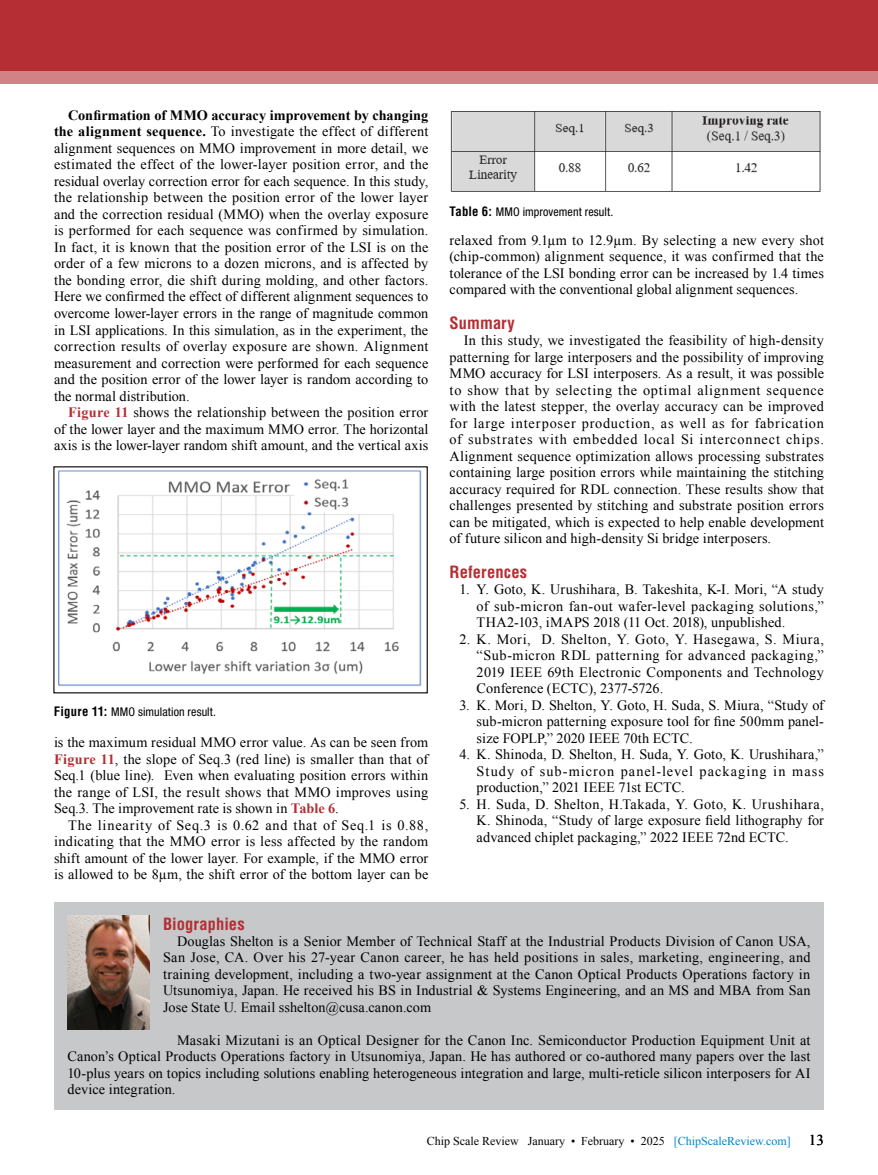
<style>
.page{position:relative;width:878px;height:1175px;background:#fff}
.page>*{position:absolute;margin:0;border:0;box-sizing:border-box;transform-origin:0 0}
.t1{font:700 condensed 16.5px "Helvetica LT Std";letter-spacing:.005em;color:#b42e34}
.t2{font:14.25px/16.5px "Times New Roman";letter-spacing:.005em;color:#000;text-align:justify}
.t3{font:12px "Times New Roman";color:#000}
.t4{font:condensed 12px "Helvetica Neue LT Std";letter-spacing:.01em;color:#000}
.s1{font-weight:700}
.s2{font-weight:700;color:#b42e34}
.s3{font-family:"Helvetica LT Std";font-weight:700;font-size:12.75px}
.s4{color:#0083ca}
.s5{font-size:15px}
</style>
<div class="page">
<img style="left:450px;top:111px;width:371px;height:81px">
<div style="left:54px;top:902px;width:770px;height:208px;background:#c7c8ca"></div>
<img style="left:68px;top:915px;width:82px;height:114px">
<div style="left:0;top:0;width:878px;height:70px;background:#b42e34"></div>
<div style="left:0;top:70px;width:878px;height:13px;background:#d28185"></div>
<img style="left:58px;top:470px;width:364px;height:216px">
<p class="t2" style="left:54px;top:107px;width:376px;text-indent:14px"><span class="s1">Confirmation of MMO accuracy improvement by changing the alignment sequence.</span> To investigate the effect of different alignment sequences on MMO improvement in more detail, we estimated the effect of the lower-layer position error, and the residual overlay correction error for each sequence. In this study, the relationship between the position error of the lower layer and the correction residual (MMO) when the overlay exposure is performed for each sequence was confirmed by simulation.<br>In fact, it is known that the position error of the LSI is on the order of a few microns to a dozen microns, and is affected by the bonding error, die shift during molding, and other factors.<br>Here we confirmed the effect of different alignment sequences to overcome lower-layer errors in the range of magnitude common in LSI applications. In this simulation, as in the experiment, the correction results of overlay exposure are shown. Alignment measurement and correction were performed for each sequence and the position error of the lower layer is random according to the normal distribution.</p>
<p class="t2" style="left:54px;top:404px;width:376px;text-indent:14px"><span class="s2">Figure 11</span> shows the relationship between the position error of the lower layer and the maximum MMO error. The horizontal axis is the lower-layer random shift amount, and the vertical axis</p>
<p class="t4" style="left:54px;top:705px;width:164px"><span class="s3">Figure 11:</span> MMO simulation result.</p>
<p class="t2" style="left:54px;top:734px;width:376px">is the maximum residual MMO error value. As can be seen from <span class="s2">Figure 11</span>, the slope of Seq.3 (red line) is smaller than that of Seq.1 (blue line). Even when evaluating position errors within the range of LSI, the result shows that MMO improves using Seq.3. The improvement rate is shown in <span class="s2">Table 6</span>.</p>
<p class="t2" style="left:54px;top:816px;width:376px;text-indent:14px">The linearity of Seq.3 is 0.62 and that of Seq.1 is 0.88, indicating that the MMO error is less affected by the random shift amount of the lower layer. For example, if the MMO error is allowed to be 8µm, the shift error of the bottom layer can be</p>
<p class="t4" style="left:449px;top:204px;width:165px"><span class="s3">Table 6:</span> MMO improvement result.</p>
<p class="t2" style="left:449px;top:231px;width:376px">relaxed from 9.1µm to 12.9µm. By selecting a new every shot (chip-common) alignment sequence, it was confirmed that the tolerance of the LSI bonding error can be increased by 1.4 times compared with the conventional global alignment sequences.</p>
<p class="t1" style="left:449px;top:312px;width:67px">Summary</p>
<p class="t2" style="left:449px;top:332px;width:376px;text-indent:14px">In this study, we investigated the feasibility of high-density patterning for large interposers and the possibility of improving MMO accuracy for LSI interposers. As a result, it was possible to show that by selecting the optimal alignment sequence with the latest stepper, the overlay accuracy can be improved for large interposer production, as well as for fabrication of substrates with embedded local Si interconnect chips.<br>Alignment sequence optimization allows processing substrates containing large position errors while maintaining the stitching accuracy required for RDL connection. These results show that challenges presented by stitching and substrate position errors can be mitigated, which is expected to help enable development of future silicon and high-density Si bridge interposers.</p>
<p class="t1" style="left:449px;top:561px;width:79px">References</p>
<p class="t2" style="left:476px;top:581px;width:349px;text-indent:-17px">1. Y. Goto, K. Urushihara, B. Takeshita, K-I. Mori, “A study of sub-micron fan-out wafer-level packaging solutions,” THA2-103, iMAPS 2018 (11 Oct. 2018), unpublished.</p>
<p class="t2" style="left:476px;top:630px;width:349px;text-indent:-17px">2. K. Mori, D. Shelton, Y. Goto, Y. Hasegawa, S. Miura, “Sub-micron RDL patterning for advanced packaging,” 2019 IEEE 69th Electronic Components and Technology Conference (ECTC), 2377-5726.</p>
<p class="t2" style="left:476px;top:696px;width:349px;text-indent:-17px">3. K. Mori, D. Shelton, Y. Goto, H. Suda, S. Miura, “Study of sub-micron patterning exposure tool for fine 500mm panel&shy;size FOPLP,” 2020 IEEE 70th ECTC.</p>
<p class="t2" style="left:476px;top:746px;width:349px;text-indent:-17px">4. K. Shinoda, D. Shelton, H. Suda, Y. Goto, K. Urushihara,” Study of sub-micron panel-level packaging in mass production,” 2021 IEEE 71st ECTC.</p>
<p class="t2" style="left:476px;top:795px;width:349px;text-indent:-17px">5. H. Suda, D. Shelton, H.Takada, Y. Goto, K. Urushihara, K. Shinoda, “Study of large exposure field lithography for advanced chiplet packaging,” 2022 IEEE 72nd ECTC.</p>
<p class="t1" style="left:163px;top:913px;width:83px">Biographies</p>
<p class="t2" style="left:163px;top:932px;width:649px;text-indent:14px">Douglas Shelton is a Senior Member of Technical Staff at the Industrial Products Division of Canon USA, San Jose, CA. Over his 27-year Canon career, he has held positions in sales, marketing, engineering, and training development, including a two-year assignment at the Canon Optical Products Operations factory in Utsunomiya, Japan. He received his BS in Industrial &amp; Systems Engineering, and an MS and MBA from San Jose State U. Email sshelton@cusa.canon.com</p>
<p class="t2" style="left:67px;top:1031px;width:744px;text-indent:110px">Masaki Mizutani is an Optical Designer for the Canon Inc. Semiconductor Production Equipment Unit at Canon’s Optical Products Operations factory in Utsunomiya, Japan. He has authored or co-authored many papers over the last 10-plus years on topics including solutions enabling heterogeneous integration and large, multi-reticle silicon interposers for AI device integration.</p>
<p class="t3" style="left:426px;top:1132px;width:399px">Chip Scale Review January • February • 2025 <span class="s4">[ChipScaleReview.com]</span> <span class="s5">13</span></p>
</div>
